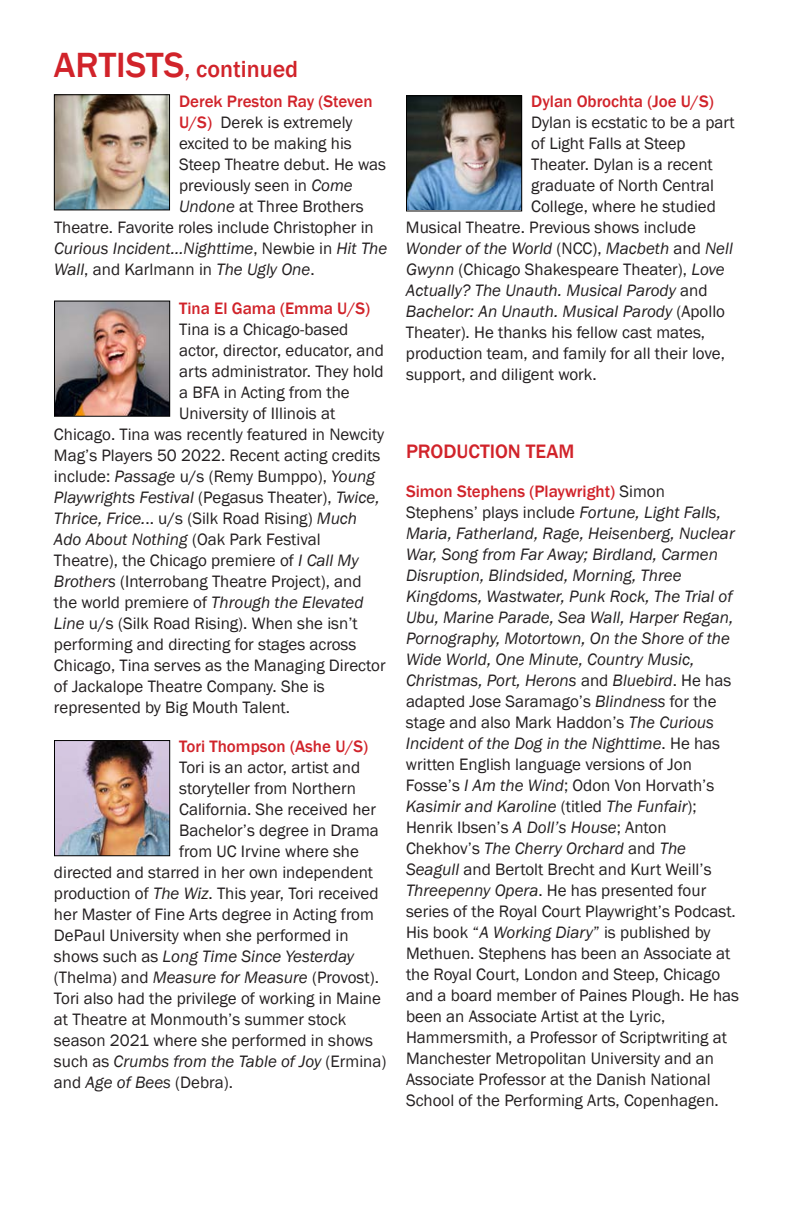
<style>
.page{position:relative;width:792px;height:1224px;background:#fff}
.page>*{position:absolute;margin:0;border:0;box-sizing:border-box;transform-origin:0 0}
.t1{font:500 24px "Franklin Gothic";color:#d1232a}
.t2{font:500 20px "Franklin Gothic";color:#d1232a}
.t3{font:17px/21px "Franklin Gothic";color:#231f20}
.t4{font:italic 17px "Franklin Gothic";color:#231f20}
.t5{font:500 17px "Franklin Gothic";color:#d1232a}
.s1{font-size:36px}
.s2{font-weight:500;color:#d1232a}
.s3{font-style:italic}
.s4{font-style:normal}
</style>
<div class="page">
<img style="left:56px;top:303px;width:112px;height:112px">
<div style="left:54px;top:301px;width:116px;height:116px;border:1px solid #000"></div>
<img style="left:56px;top:742px;width:112px;height:112px">
<div style="left:54px;top:740px;width:116px;height:116px;border:1px solid #000"></div>
<img style="left:408px;top:97px;width:112px;height:112px">
<div style="left:406px;top:95px;width:116px;height:116px;border:1px solid #000"></div>
<img style="left:56px;top:96px;width:112px;height:112px">
<div style="left:54px;top:94px;width:116px;height:116px;border:1px solid #000"></div>
<p class="t1" style="left:54px;top:54px;width:246px"><span class="s1">ARTISTS</span>, continued</p>
<p class="t5" style="left:179px;top:91px;width:195px">Derek Preston Ray (Steven</p>
<p class="t3" style="left:179px;top:112px;width:175px"><span class="s2">U/S)</span> Derek is extremely</p>
<p class="t3" style="left:179px;top:133px;width:174px">excited to be making his</p>
<p class="t3" style="left:179px;top:154px;width:208px">Steep Theatre debut. He was</p>
<p class="t3" style="left:179px;top:175px;width:175px">previously seen in <span class="s3">Come</span></p>
<p class="t3" style="left:179px;top:196px;width:186px"><span class="s3">Undone</span> at Three Brothers</p>
<p class="t3" style="left:54px;top:217px;width:321px">Theatre. Favorite roles include Christopher in</p>
<p class="t4" style="left:54px;top:238px;width:335px">Curious Incident…Nighttime<span class="s4">, Newbie in</span> Hit The</p>
<p class="t3" style="left:54px;top:259px;width:262px"><span class="s3">Wall</span>, and Karlmann in <span class="s3">The Ugly One</span>.</p>
<p class="t5" style="left:179px;top:298px;width:192px">Tina El Gama (Emma U/S)</p>
<p class="t3" style="left:179px;top:319px;width:171px">Tina is a Chicago-based</p>
<p class="t3" style="left:179px;top:340px;width:206px">actor, director, educator, and</p>
<p class="t3" style="left:179px;top:361px;width:206px">arts administrator. They hold</p>
<p class="t3" style="left:179px;top:382px;width:172px">a BFA in Acting from the</p>
<p class="t3" style="left:179px;top:403px;width:158px">University of Illinois at</p>
<p class="t3" style="left:54px;top:424px;width:332px">Chicago. Tina was recently featured in Newcity</p>
<p class="t3" style="left:54px;top:445px;width:328px">Mag’s Players 50 2022. Recent acting credits</p>
<p class="t3" style="left:54px;top:466px;width:322px">include: <span class="s3">Passage</span> u/s (Remy Bumppo), <span class="s3">Young</span></p>
<p class="t4" style="left:54px;top:487px;width:327px">Playwrights Festival <span class="s4">(Pegasus Theater),</span> Twice,</p>
<p class="t3" style="left:54px;top:508px;width:305px"><span class="s3">Thrice, Frice.</span>.. u/s (Silk Road Rising) <span class="s3">Much</span></p>
<p class="t3" style="left:54px;top:529px;width:268px"><span class="s3">Ado About Nothing</span> (Oak Park Festival</p>
<p class="t3" style="left:54px;top:550px;width:306px">Theatre), the Chicago premiere of <span class="s3">I Call My</span></p>
<p class="t3" style="left:54px;top:571px;width:309px"><span class="s3">Brothers</span> (Interrobang Theatre Project), and</p>
<p class="t3" style="left:54px;top:592px;width:311px">the world premiere of <span class="s3">Through the Elevated</span></p>
<p class="t3" style="left:54px;top:613px;width:305px"><span class="s3">Line</span> u/s (Silk Road Rising). When she isn’t</p>
<p class="t3" style="left:54px;top:634px;width:304px">performing and directing for stages across</p>
<p class="t3" style="left:54px;top:655px;width:333px">Chicago, Tina serves as the Managing Director</p>
<p class="t3" style="left:54px;top:676px;width:272px">of Jackalope Theatre Company. She is</p>
<p class="t3" style="left:54px;top:697px;width:238px">represented by Big Mouth Talent.</p>
<p class="t5" style="left:179px;top:736px;width:191px">Tori Thompson (Ashe U/S)</p>
<p class="t3" style="left:179px;top:757px;width:183px">Tori is an actor, artist and</p>
<p class="t3" style="left:179px;top:778px;width:178px">storyteller from Northern</p>
<p class="t3" style="left:179px;top:799px;width:198px">California. She received her</p>
<p class="t3" style="left:179px;top:820px;width:201px">Bachelor’s degree in Drama</p>
<p class="t3" style="left:179px;top:841px;width:181px">from UC Irvine where she</p>
<p class="t3" style="left:54px;top:862px;width:321px">directed and starred in her own independent</p>
<p class="t3" style="left:54px;top:883px;width:326px">production of <span class="s3">The Wiz</span>. This year, Tori received</p>
<p class="t3" style="left:54px;top:904px;width:321px">her Master of Fine Arts degree in Acting from</p>
<p class="t3" style="left:54px;top:925px;width:296px">DePaul University when she performed in</p>
<p class="t4" style="left:54px;top:946px;width:302px"><span class="s4">shows such as</span> Long Time Since Yesterday</p>
<p class="t3" style="left:54px;top:967px;width:326px">(Thelma) and <span class="s3">Measure for Measure</span> (Provost).</p>
<p class="t3" style="left:54px;top:988px;width:328px">Tori also had the privilege of working in Maine</p>
<p class="t3" style="left:54px;top:1009px;width:294px">at Theatre at Monmouth’s summer stock</p>
<p class="t3" style="left:54px;top:1030px;width:321px">season 2021 where she performed in shows</p>
<p class="t4" style="left:54px;top:1051px;width:334px"><span class="s4">such as</span> Crumbs from the Table of Joy <span class="s4">(Ermina)</span></p>
<p class="t3" style="left:54px;top:1072px;width:181px">and <span class="s3">Age of Bees</span> (Debra).</p>
<p class="t5" style="left:531px;top:91px;width:184px">Dylan Obrochta (Joe U/S)</p>
<p class="t3" style="left:531px;top:112px;width:205px">Dylan is ecstatic to be a part</p>
<p class="t3" style="left:531px;top:133px;width:156px">of Light Falls at Steep</p>
<p class="t3" style="left:531px;top:154px;width:183px">Theater. Dylan is a recent</p>
<p class="t3" style="left:531px;top:175px;width:185px">graduate of North Central</p>
<p class="t3" style="left:531px;top:196px;width:186px">College, where he studied</p>
<p class="t3" style="left:406px;top:217px;width:291px">Musical Theatre. Previous shows include</p>
<p class="t4" style="left:406px;top:238px;width:328px">Wonder of the World <span class="s4">(NCC),</span> Macbeth <span class="s4">and</span> Nell</p>
<p class="t3" style="left:406px;top:259px;width:320px"><span class="s3">Gwynn</span> (Chicago Shakespeare Theater), <span class="s3">Love</span></p>
<p class="t4" style="left:406px;top:280px;width:303px">Actually? The Unauth. Musical Parody <span class="s4">and</span></p>
<p class="t4" style="left:406px;top:301px;width:321px">Bachelor: An Unauth. Musical Parody <span class="s4">(Apollo</span></p>
<p class="t3" style="left:406px;top:322px;width:301px">Theater). He thanks his fellow cast mates,</p>
<p class="t3" style="left:406px;top:343px;width:320px">production team, and family for all their love,</p>
<p class="t3" style="left:406px;top:364px;width:192px">support, and diligent work.</p>
<p class="t2" style="left:406px;top:439px;width:170px">PRODUCTION TEAM</p>
<p class="t3" style="left:406px;top:481px;width:335px"><span class="s2">Simon Stephens (Playwright)</span> Simon Stephens’ plays include <span class="s3">Fortune, Light Falls, Maria, Fatherland, Rage, Heisenberg, Nuclear War, Song from Far Away; Birdland, Carmen Disruption, Blindsided, Morning, Three Kingdoms, Wastwater, Punk Rock, The Trial of Ubu, Marine Parade, Sea Wall, Harper Regan, Pornography, Motortown, On the Shore of the Wide World, One Minute, Country Music, Christmas, Port, Herons</span> and <span class="s3">Bluebird</span>. He has adapted Jose Saramago’s <span class="s3">Blindness</span> for the stage and also Mark Haddon’s <span class="s3">The Curious Incident of the Dog in the Nighttime</span>. He has written English language versions of Jon Fosse’s <span class="s3">I Am the Wind</span>; Odon Von Horvath’s <span class="s3">Kasimir and Karoline</span> (titled <span class="s3">The Funfair</span>); Henrik Ibsen’s <span class="s3">A Doll’s House</span>; Anton Chekhov’s <span class="s3">The Cherry Orchard</span> and <span class="s3">The Seagull</span> and Bertolt Brecht and Kurt Weill’s <span class="s3">Threepenny Opera</span>. He has presented four series of the Royal Court Playwright’s Podcast.<br>His book “<span class="s3">A Working Diary</span>” is published by Methuen. Stephens has been an Associate at the Royal Court, London and Steep, Chicago and a board member of Paines Plough. He has been an Associate Artist at the Lyric, Hammersmith, a Professor of Scriptwriting at Manchester Metropolitan University and an Associate Professor at the Danish National School of the Performing Arts, Copenhagen.</p>
</div>
